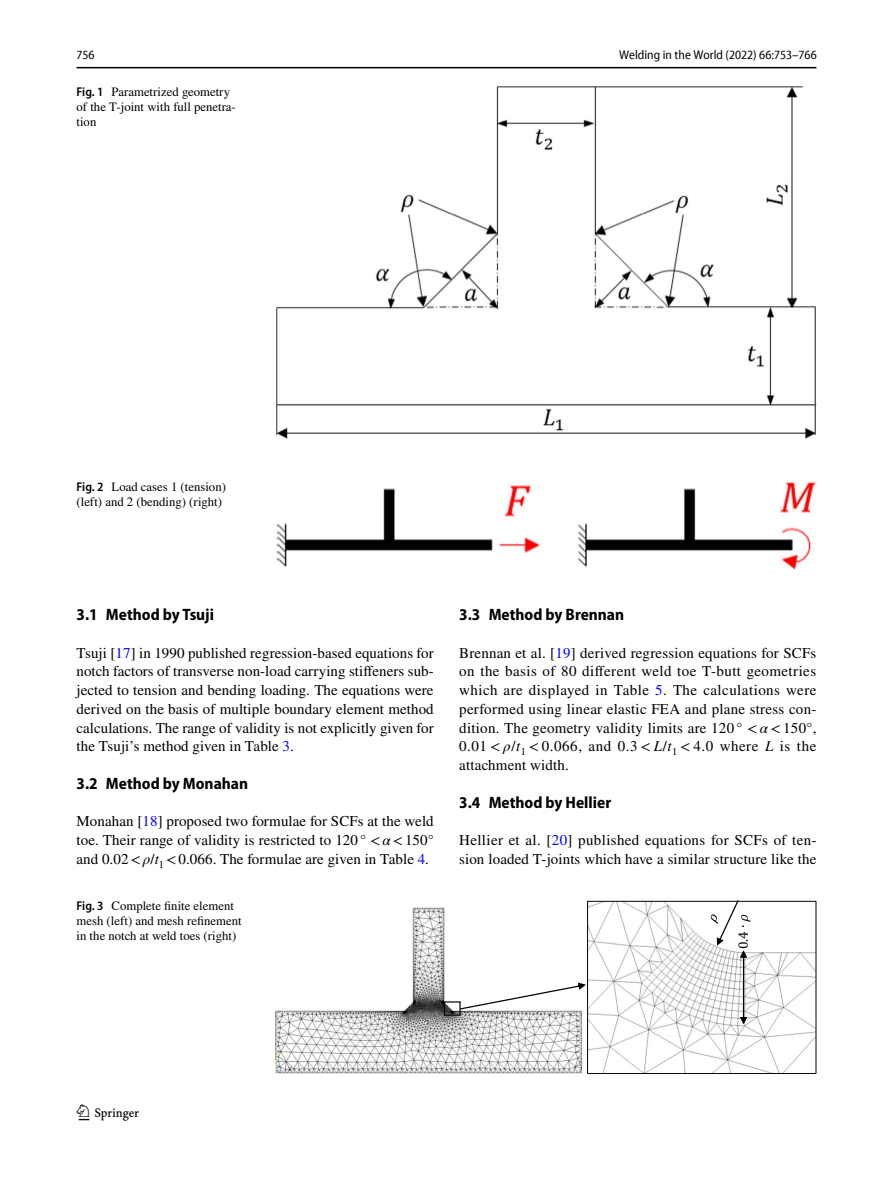
<style>
.page{position:relative;width:893px;height:1187px;background:#fff}
.page>*{position:absolute;margin:0;border:0;box-sizing:border-box;transform-origin:0 0}
.t1{font:22.5px "Springnew Regular 2";color:#000}
.t2{font:700 semi-condensed 16.5px "Myriad Pro";color:#000}
.t3{font:15px/18.8px "STIX";letter-spacing:.005em;color:#000;text-align:justify}
.t4{font:13.8px "Cambria Math";color:#000}
.t5{font:12.75px/15px "STIX";color:#000}
.t6{font:semi-condensed 12.75px "Myriad Pro Unic";color:#000}
.s1{font-family:"Myriad Pro";font-weight:600;font-stretch:semi-condensed}
.s2{color:#00f}
.s3{font-style:italic}
</style>
<div class="page">
<hr style="left:77px;top:67px;width:739px;height:1px;background:#000">
<img style="left:276px;top:87px;width:540px;height:351px">
<img style="left:276px;top:902px;width:538px;height:171px">
<div style="left:444px;top:1001px;width:17px;height:14px;border:1px solid #000"></div>
<svg style="left:460px;top:982px;width:126px;height:27px"></svg>
<svg style="left:711px;top:902px;width:40px;height:122px"></svg>
<div style="left:587px;top:900px;width:229px;height:173px;border:1px solid #000"></div>
<img style="left:276px;top:481px;width:540px;height:89px">
<p class="t6" style="left:76px;top:50px;width:20px">756</p>
<p class="t6" style="left:619px;top:50px;width:199px">Welding in the World (2022) 66:753–766</p>
<p class="t5" style="left:77px;top:85px;width:161px"><span class="s1">Fig. 1</span> Parametrized geometry of the T-joint with full penetra&shy;tion</p>
<p class="t5" style="left:77px;top:480px;width:151px"><span class="s1">Fig. 2</span> Load cases 1 (tension) (left) and 2 (bending) (right)</p>
<p class="t2" style="left:77px;top:605px;width:139px">3.1 Method by Tsuji</p>
<p class="t3" style="left:77px;top:644px;width:359px">Tsuji [<span class="s2">17</span>] in 1990 published regression-based equations for notch factors of transverse non-load carrying stiffeners sub&shy;jected to tension and bending loading. The equations were derived on the basis of multiple boundary element method calculations. The range of validity is not explicitly given for the Tsuji’s method given in Table <span class="s2">3</span>.</p>
<p class="t2" style="left:77px;top:774px;width:173px">3.2 Method by Monahan</p>
<p class="t3" style="left:77px;top:812px;width:359px">Monahan [<span class="s2">18</span>] proposed two formulae for SCFs at the weld toe. Their range of validity is restricted to 120 ° &lt;<span class="s3">α</span>&lt;150° and 0.02&lt;<span class="s3">ρ</span>/<span class="s3">t</span><sub>1</sub> &lt;0.066. The formulae are given in Table <span class="s2">4</span>.</p>
<p class="t5" style="left:77px;top:898px;width:167px"><span class="s1">Fig. 3</span> Complete finite element mesh (left) and mesh refinement in the notch at weld toes (right)</p>
<p class="t2" style="left:459px;top:605px;width:166px">3.3 Method by Brennan</p>
<p class="t3" style="left:459px;top:644px;width:359px">Brennan et al. [<span class="s2">19</span>] derived regression equations for SCFs on the basis of 80 different weld toe T-butt geometries which are displayed in Table <span class="s2">5</span>. The calculations were performed using linear elastic FEA and plane stress con&shy;dition. The geometry validity limits are 120 ° &lt;<span class="s3">α</span>&lt;150°, 0.01 &lt; <span class="s3">ρ</span>/<span class="s3">t</span><sub>1</sub> &lt; 0.066, and 0.3 &lt; <span class="s3">L</span>/<span class="s3">t</span><sub>1</sub> &lt; 4.0 where <span class="s3">L</span> is the attachment width.</p>
<p class="t2" style="left:459px;top:792px;width:153px">3.4 Method by Hellier</p>
<p class="t3" style="left:459px;top:831px;width:359px">Hellier et al. [<span class="s2">20</span>] published equations for SCFs of ten&shy;sion loaded T-joints which have a similar structure like the</p>
<p class="t4" style="left:734px;top:949px;width:26px;rotate:-90deg">0.4 ∙</p>
<h1 class="t1" style="left:79px;top:1104px;width:62px">1 3</h1>
</div>
